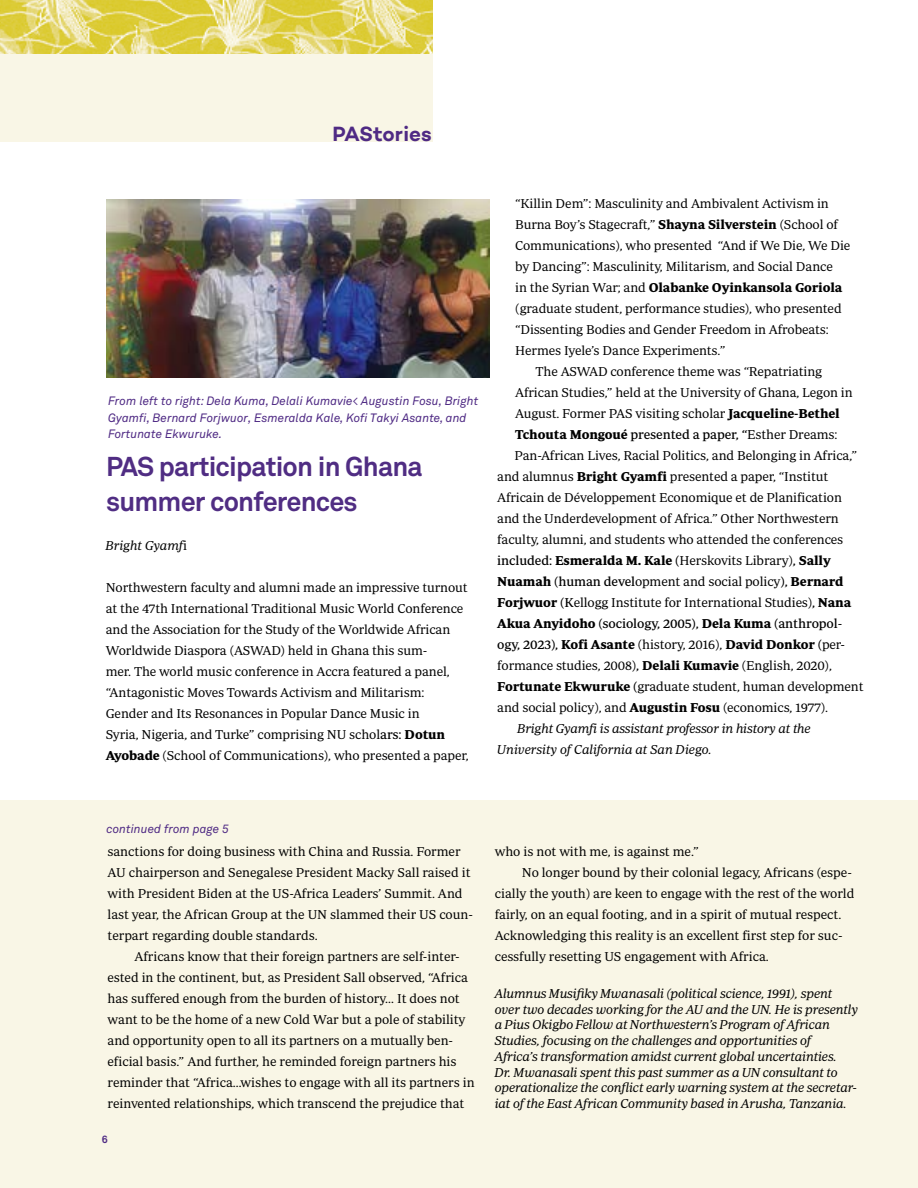
<style>
.page{position:relative;width:918px;height:1188px;background:#fff}
.page>*{position:absolute;margin:0;border:0;box-sizing:border-box;transform-origin:0 0}
.t1{font:700 27px/34.5px "Akkurat Pro";letter-spacing:-.03em;color:#502d83}
.t2{font:600 21px "Campton";letter-spacing:-.005em;color:#4f2a84}
.t3{font:13.2px/21px "Periodico Text Lg";letter-spacing:-.01em;color:#000}
.t4{font:13.2px/15.8px "Periodico Text Lg It";letter-spacing:-.005em;color:#000}
.t5{font:700 13.2px/21px "Periodico Text";letter-spacing:-.01em;color:#000}
.t6{font:13.2px "Periodico Text";letter-spacing:-.01em;color:#000}
.t7{font:italic 12px/16.5px "Akkurat Pro";color:#4f2a84}
.t8{font:700 10.5px "Akkurat Pro";color:#4f2a84}
.s1{font-family:"Periodico Text Lg"}
.s2{font-family:"Periodico Text"}
.s3{font-family:"Periodico Text";font-weight:700}
.s4{font-family:"Periodico Text Lg";font-weight:400}
.s5{font-weight:700}
.s6{font-weight:400}
</style>
<div class="page">
<div style="left:0;top:800px;width:918px;height:388px;background:#f9f6e6"></div>
<div style="left:0;top:0;width:432px;height:142px;background:#f9f6e6"></div>
<img style="left:0;top:0;width:432px;height:54px">
<img style="left:106px;top:200px;width:383px;height:178px">
<h2 class="t2" style="left:333px;top:120px;width:101px">PAStories</h2>
<p class="t7" style="left:108px;top:393px;width:372px">From left to right: Dela Kuma, Delali Kumavie&lt; Augustin Fosu, Bright<br>Gyamfi, Bernard Forjwuor, Esmeralda Kale, Kofi Takyi Asante, and<br>Fortunate Ekwuruke.</p>
<h1 class="t1" style="left:106px;top:449px;width:318px">PAS participation in Ghana summer conferences</h1>
<p class="t4" style="left:106px;top:537px;width:83px">Bright Gyamf<span class="s1">i</span></p>
<p class="t3" style="left:106px;top:576px;width:365px">Northwestern faculty and alumni made an impressive turnout at the 47th International Traditional Music World Conference and the Association for the Study of the Worldwide African Worldwide Diaspora (ASWAD) held in Ghana this sum-<br>mer. The world music conference in Accra featured a panel, “Antagonistic Moves Towards Activism and Militarism:<br>Gender and Its Resonances in Popular Dance Music in<br>Syria, Nigeria, and Turke” comprising NU schol<span class="s2">ars:</span> <span class="s3">Dotun Ayobade</span> (School of Communications), who presented a paper,</p>
<p class="t3" style="left:515px;top:193px;width:337px">“Killin Dem”: Masculinity and Ambivalent Activism in Burna Boy’s Stagecraft,” <span class="s3">Shayna Silverstein</span> (School of Communications), who presented “And if We Die, We Die by Dancing”: Masculinity, Militarism, and Social Dance</p>
<p class="t5" style="left:515px;top:277px;width:329px"><span class="s4">in the Syrian War; and</span> Olabanke Oyinkansola Goriola</p>
<p class="t3" style="left:515px;top:298px;width:328px">(graduate student, performance studies), who presented “Dissenting Bodies and Gender Freedom in Afrobeats:<br>Hermes Iyele’s Dance Experiments.”</p>
<p class="t3" style="left:515px;top:361px;width:339px;text-indent:20px">The ASWAD conference theme was “Repatriating<br>African Studies,” held at the University of Ghana, Legon in<br>August. Former PAS visiting scholar <span class="s3">Jacqueline-Bethel</span></p>
<p class="t6" style="left:515px;top:427px;width:324px"><span class="s5">Tchouta Mongoué</span> presented a paper, “<span class="s1">Esther Dreams:</span></p>
<p class="t3" style="left:497px;top:445px;width:361px;text-indent:17px">Pan-African Lives, Racial Politics, and Belonging in Africa,” and alumnus <span class="s3">Bright Gyamfi</span> presented a paper, “Institut Africain de Développement Economique et de Planification and the Underdevelopment of Africa.” Other Northwestern faculty, alumni, and students who attended the conferences</p>
<p class="t5" style="left:497px;top:550px;width:335px"><span class="s6">included:</span> Esmeralda M. Kale <span class="s6">(</span><span class="s4">Herskovits Library)</span><span class="s6">,</span> Sally</p>
<p class="t3" style="left:497px;top:571px;width:356px"><span class="s3">Nuamah</span> <span class="s2">(human devel</span>opment and social policy<span class="s2">),</span> <span class="s3">Bernard<br>Forjwuor</span> <span class="s2">(K</span>ellogg Institute for International Studies)<span class="s2">,</span> <span class="s3">Nana</span></p>
<p class="t5" style="left:497px;top:613px;width:349px">Akua Anyidoho <span class="s6">(sociology, 2005),</span> Dela Kuma <span class="s6">(anthropol&shy;ogy, 2023),</span> Kofi Asante <span class="s4">(history, 2016),</span> David Donkor <span class="s6">(</span><span class="s4">per-</span></p>
<p class="t3" style="left:497px;top:655px;width:368px">formance studies, 2008)<span class="s2">,</span> <span class="s3">Delali Kumavie</span> (English, 2020),<br><span class="s3">Fortunate Ekwuruke</span> <span class="s2">(</span>graduate student, human development and social policy), and <span class="s3">Augustin Fosu</span> (economics, 1977).</p>
<p class="t4" style="left:497px;top:718px;width:315px;line-height:21px;text-indent:20px">Bright Gyamfi is assistant professor in history at the<br>University of California at San Diego.</p>
<p class="t7" style="left:106px;top:821px;width:124px">continued from page 5</p>
<p class="t3" style="left:108px;top:841px;width:367px">sanctions for doing business with China and Russia. Former AU chairperson and Senegalese President Macky Sall raised it with President Biden at the US-Africa Leaders’ Summit. And last year, the African Group at the UN slammed their US coun&shy;terpart regarding double standards.</p>
<p class="t3" style="left:108px;top:946px;width:369px;text-indent:27px">Africans know that their foreign partners are self-inter&shy;ested in the continent, but, as President Sall observed, “Africa has suffered enough from the burden of history… It does not want to be the home of a new Cold War but a pole of stability and opportunity open to all its partners on a mutually ben&shy;eficial basis.” And further, he reminded foreign partners his reminder that “Africa…wishes to engage with all its partners in reinvented relationships, which transcend the prejudice that</p>
<p class="t8" style="left:101px;top:1133px;width:7px">6</p>
<p class="t8" style="left:102px;top:1133px;width:7px">6</p>
<p class="t3" style="left:495px;top:841px;width:206px">who is not with me, is against me.”</p>
<p class="t3" style="left:522px;top:862px;width:332px">No longer bound by their colonial legacy, Africans (espe-</p>
<p class="t3" style="left:495px;top:883px;width:361px">cially the youth) are keen to engage with the rest of the world</p>
<p class="t3" style="left:495px;top:904px;width:348px">fairly, on an equal footing, and in a spirit of mutual respect.</p>
<p class="t3" style="left:495px;top:925px;width:349px">Acknowledging this reality is an excellent first step for suc-</p>
<p class="t3" style="left:495px;top:946px;width:276px">cessfully resetting US engagement with Africa.</p>
<p class="t4" style="left:495px;top:985px;width:365px">Alumnus Musifiky Mwanasali (political science, 1991), spent over two decades working for the AU and the UN. He is presently a Pius Okigbo Fellow at Northwestern’s Program of African Studies, focusing on the challenges and opportunities of<br>Africa’s transformation amidst current global uncertainties.<br>Dr. Mwanasali spent this past summer as a UN consultant to operationalize the conflict early warning system at the secretar&shy;iat of the East African Community based in Arusha, Tanzania.</p>
</div>
